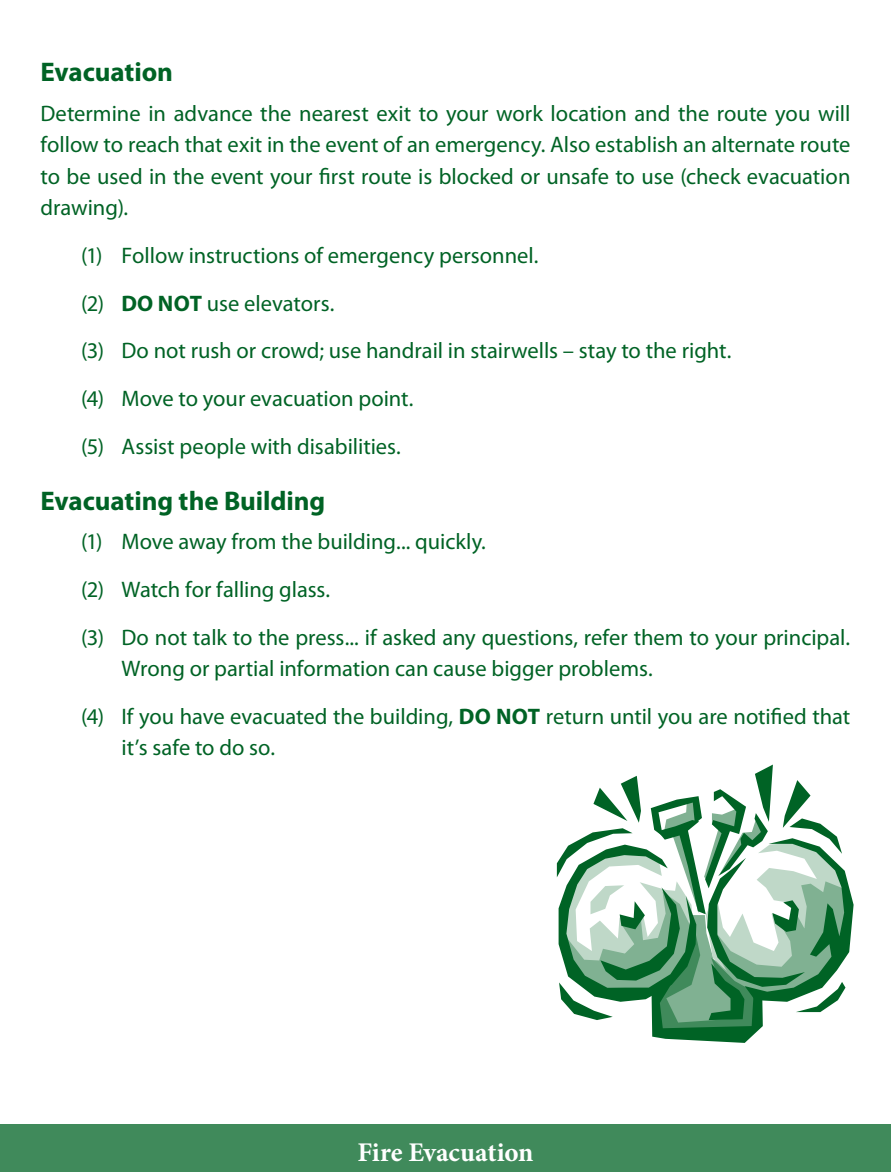
<style>
.page{position:relative;width:891px;height:1172px;background:#fff}
.page>*{position:absolute;margin:0;border:0;box-sizing:border-box;transform-origin:0 0}
.t1{font:700 27px "Myriad Pro";letter-spacing:-.005em;color:#006325}
.t2{font:700 27px "Minion Pro";letter-spacing:-.005em;color:#fff}
.t3{font:22.5px/47.7px "Myriad Pro";color:#006325}
.s1{font-weight:700}
</style>
<div class="page">
<div style="left:0;top:1124px;width:891px;height:48px;background:#408a5b"></div>
<svg style="left:557px;top:764px;width:297px;height:279px"></svg>
<p class="t1" style="left:41px;top:54px;width:134px">Evacuation</p>
<p class="t3" style="left:40px;top:97px;width:812px;line-height:31.5px;text-align:justify">Determine in advance the nearest exit to your work location and the route you will follow to reach that exit in the event of an emergency. Also establish an alternate route to be used in the event your first route is blocked or unsafe to use (check evacuation drawing).</p>
<p class="t3" style="left:81px;top:231px;width:652px">(1) Follow instructions of emergency personnel.<br>(2) <span class="s1">DO NOT</span> use elevators.<br>(3) Do not rush or crowd; use handrail in stairwells – stay to the right. (4) Move to your evacuation point.<br>(5) Assist people with disabilities.</p>
<p class="t1" style="left:40px;top:483px;width:286px">Evacuating the Building</p>
<p class="t3" style="left:81px;top:517px;width:771px">(1) Move away from the building... quickly.<br>(2) Watch for falling glass.<br>(3) Do not talk to the press... if asked any questions, refer them to your principal.</p>
<p class="t3" style="left:81px;top:644px;width:771px;text-indent:40px">Wrong or partial information can cause bigger problems.<br>(4) If you have evacuated the building, <span class="s1">DO NOT</span> return until you are notified that</p>
<p class="t3" style="left:121px;top:723px;width:155px">it’s safe to do so.</p>
<p class="t2" style="left:357px;top:1133px;width:177px">Fire Evacuation</p>
</div>
